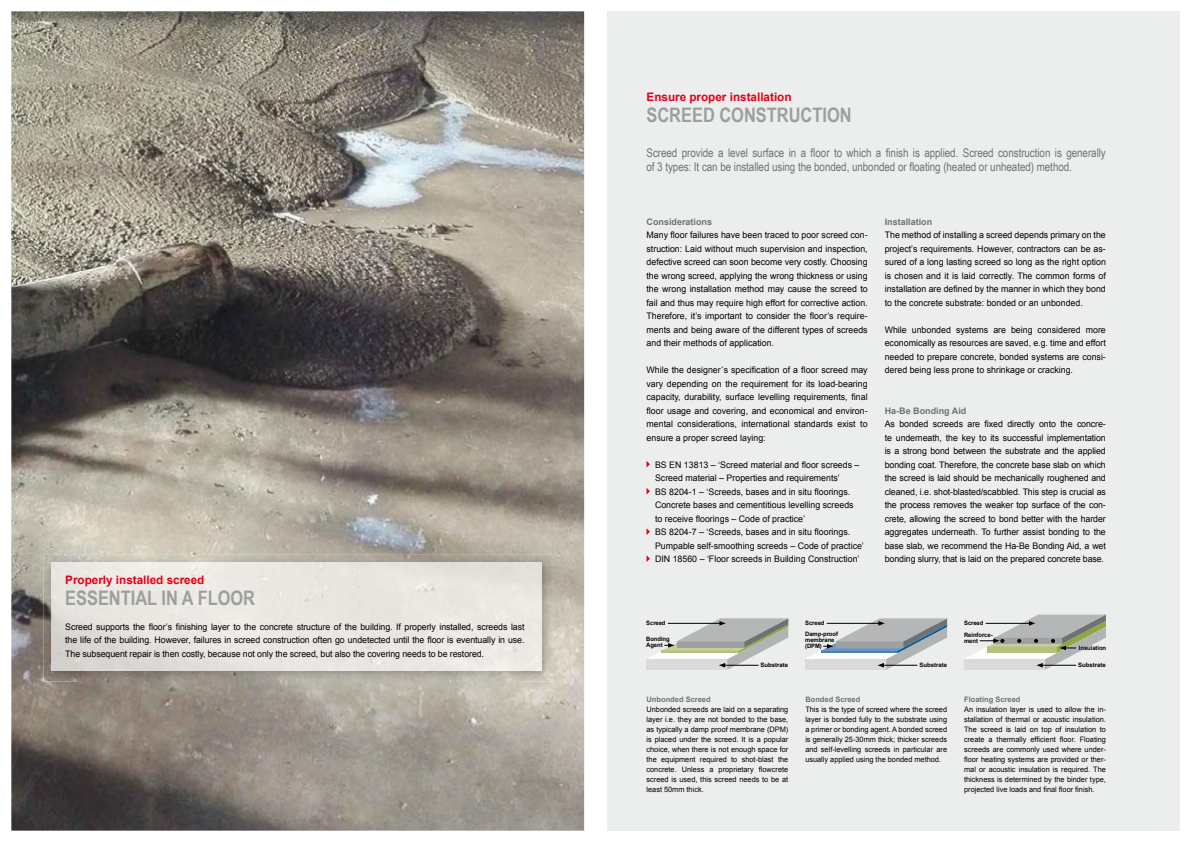
<style>
.page{position:relative;width:1191px;height:842px;background:#fff}
.page>*{position:absolute;margin:0;border:0;box-sizing:border-box;transform-origin:0 0}
.t1{font:700 20px "Arial Narrow";color:#9c9e9f}
.t2{font:12px/13.5px "Arial Narrow";letter-spacing:-.005em;color:#707172}
.t3{font:700 11.7px "Arial";color:#e2001a}
.t4{font:9px/13.5px "Arial";color:#000;text-align:justify}
.t5{font:700 9px "Arial";color:#707172}
.t6{font:7.5px/10px "Arial";color:#000;text-align:justify}
.t7{font:700 7.5px "Arial";color:#707172}
.t8{font:700 6px/6px "Arial";letter-spacing:-.01em;color:#000}
</style>
<div class="page">
<div style="left:607px;top:11px;width:572px;height:820px;background:#eceded"></div>
<img style="left:11px;top:11px;width:573px;height:820px">
<img style="left:44px;top:555px;width:509px;height:31px">
<img style="left:44px;top:586px;width:33px;height:95px">
<img style="left:519px;top:586px;width:34px;height:95px">
<img style="left:77px;top:670px;width:442px;height:11px">
<img style="left:51px;top:562px;width:490px;height:108px">
<svg style="left:646px;top:461px;width:4px;height:7px"></svg>
<svg style="left:646px;top:488px;width:4px;height:7px"></svg>
<svg style="left:646px;top:528px;width:4px;height:7px"></svg>
<svg style="left:646px;top:555px;width:4px;height:7px"></svg>
<svg style="left:646px;top:618px;width:142px;height:52px"></svg>
<svg style="left:805px;top:618px;width:142px;height:52px"></svg>
<svg style="left:964px;top:615px;width:142px;height:55px"></svg>
<p class="t3" style="left:65px;top:572px;width:141px">Properly installed screed</p>
<h1 class="t1" style="left:65px;top:583px;width:191px">ESSENTIAL IN A FLOOR</h1>
<p class="t4" style="left:65px;top:620px;width:461px">Screed supports the floor’s finishing layer to the concrete structure of the building. If properly installed, screeds last the life of the building. However, failures in screed construction often go undetected until the floor is eventually in use.<br>The subsequent repair is then costly, because not only the screed, but also the covering needs to be restored.</p>
<p class="t3" style="left:646px;top:89px;width:146px">Ensure proper installation</p>
<h1 class="t1" style="left:646px;top:99px;width:206px">SCREED CONSTRUCTION</h1>
<h2 class="t2" style="left:646px;top:146px;width:461px">Screed provide a level surface in a floor to which a finish is applied. Screed construction is generally of 3 types: It can be installed using the bonded, unbonded or floating (heated or unheated) method.</h2>
<p class="t5" style="left:646px;top:215px;width:67px">Considerations</p>
<p class="t4" style="left:646px;top:228px;width:223px">Many floor failures have been traced to poor screed con&shy;struction: Laid without much supervision and inspection, defective screed can soon become very costly. Choosing the wrong screed, applying the wrong thickness or using the wrong installation method may cause the screed to fail and thus may require high effort for corrective action.<br>Therefore, it’s important to consider the floor’s require&shy;ments and being aware of the different types of screeds and their methods of application.</p>
<p class="t4" style="left:646px;top:363px;width:223px">While the designer´s specification of a floor screed may vary depending on the requirement for its load-bearing capacity, durability, surface levelling requirements, final floor usage and covering, and economical and environ&shy;mental considerations, international standards exist to ensure a proper screed laying:</p>
<p class="t4" style="left:655px;top:458px;width:210px;text-align:left">BS EN 13813 – ‘Screed material and floor screeds – Screed material – Properties and requirements’<br>BS 8204-1 – ‘Screeds, bases and in situ floorings.<br>Concrete bases and cementitious levelling screeds<br>to receive floorings – Code of practice’<br>BS 8204-7 – ‘Screeds, bases and in situ floorings.<br>Pumpable self-smoothing screeds – Code of practice’ DIN 18560 – ‘Floor screeds in Building Construction’</p>
<p class="t5" style="left:884px;top:215px;width:49px">Installation</p>
<p class="t4" style="left:884px;top:228px;width:223px">The method of installing a screed depends primary on the project’s requirements. However, contractors can be as&shy;sured of a long lasting screed so long as the right option is chosen and it is laid correctly. The common forms of installation are defined by the manner in which they bond to the concrete substrate: bonded or an unbonded.</p>
<p class="t4" style="left:884px;top:323px;width:223px">While unbonded systems are being considered more economically as resources are saved, e.g. time and effort needed to prepare concrete, bonded systems are consi&shy;dered being less prone to shrinkage or cracking.</p>
<p class="t5" style="left:884px;top:404px;width:83px">Ha-Be Bonding Aid</p>
<p class="t4" style="left:884px;top:417px;width:223px">As bonded screeds are fixed directly onto the concre&shy;te underneath, the key to its successful implementation is a strong bond between the substrate and the applied bonding coat. Therefore, the concrete base slab on which the screed is laid should be mechanically roughened and cleaned, i.e. shot-blasted/scabbled. This step is crucial as the process removes the weaker top surface of the con&shy;crete, allowing the screed to bond better with the harder aggregates underneath. To further assist bonding to the base slab, we recommend the Ha-Be Bonding Aid, a wet bonding slurry, that is laid on the prepared concrete base.</p>
<p class="t8" style="left:646px;top:620px;width:21px">Screed</p>
<p class="t8" style="left:646px;top:636px;width:25px">Bonding<br>Agent</p>
<p class="t8" style="left:805px;top:617px;width:34px;line-height:11px">Screed<br>Damp-proof</p>
<p class="t8" style="left:805px;top:637px;width:31px">membrane (DPM)</p>
<p class="t8" style="left:964px;top:617px;width:30px;line-height:12px">Screed<br>Reinforce-</p>
<p class="t8" style="left:964px;top:638px;width:15px">ment</p>
<p class="t8" style="left:1079px;top:645px;width:29px">Insulation</p>
<p class="t8" style="left:760px;top:662px;width:29px">Substrate</p>
<p class="t8" style="left:919px;top:662px;width:29px">Substrate</p>
<p class="t8" style="left:1078px;top:662px;width:29px">Substrate</p>
<p class="t7" style="left:646px;top:694px;width:66px">Unbonded Screed</p>
<p class="t6" style="left:646px;top:705px;width:143px">Unbonded screeds are laid on a separating layer i.e. they are not bonded to the base, as typically a damp proof membrane (DPM) is placed under the screed. It is a popular choice, when there is not enough space for the equipment required to shot-blast the concrete. Unless a proprietary flowcrete screed is used, this screed needs to be at least 50mm thick.</p>
<p class="t7" style="left:805px;top:694px;width:57px">Bonded Screed</p>
<p class="t6" style="left:805px;top:705px;width:143px">This is the type of screed where the screed layer is bonded fully to the substrate using a primer or bonding agent. A bonded screed is generally 25-30mm thick; thicker screeds and self-levelling screeds in particular are usually applied using the bonded method.</p>
<p class="t7" style="left:964px;top:694px;width:58px">Floating Screed</p>
<p class="t6" style="left:964px;top:705px;width:143px">An insulation layer is used to allow the in&shy;stallation of thermal or acoustic insulation.<br>The screed is laid on top of insulation to create a thermally efficient floor. Floating screeds are commonly used where under&shy;floor heating systems are provided or ther&shy;mal or acoustic insulation is required. The thickness is determined by the binder type, projected live loads and final floor finish.</p>
</div>
